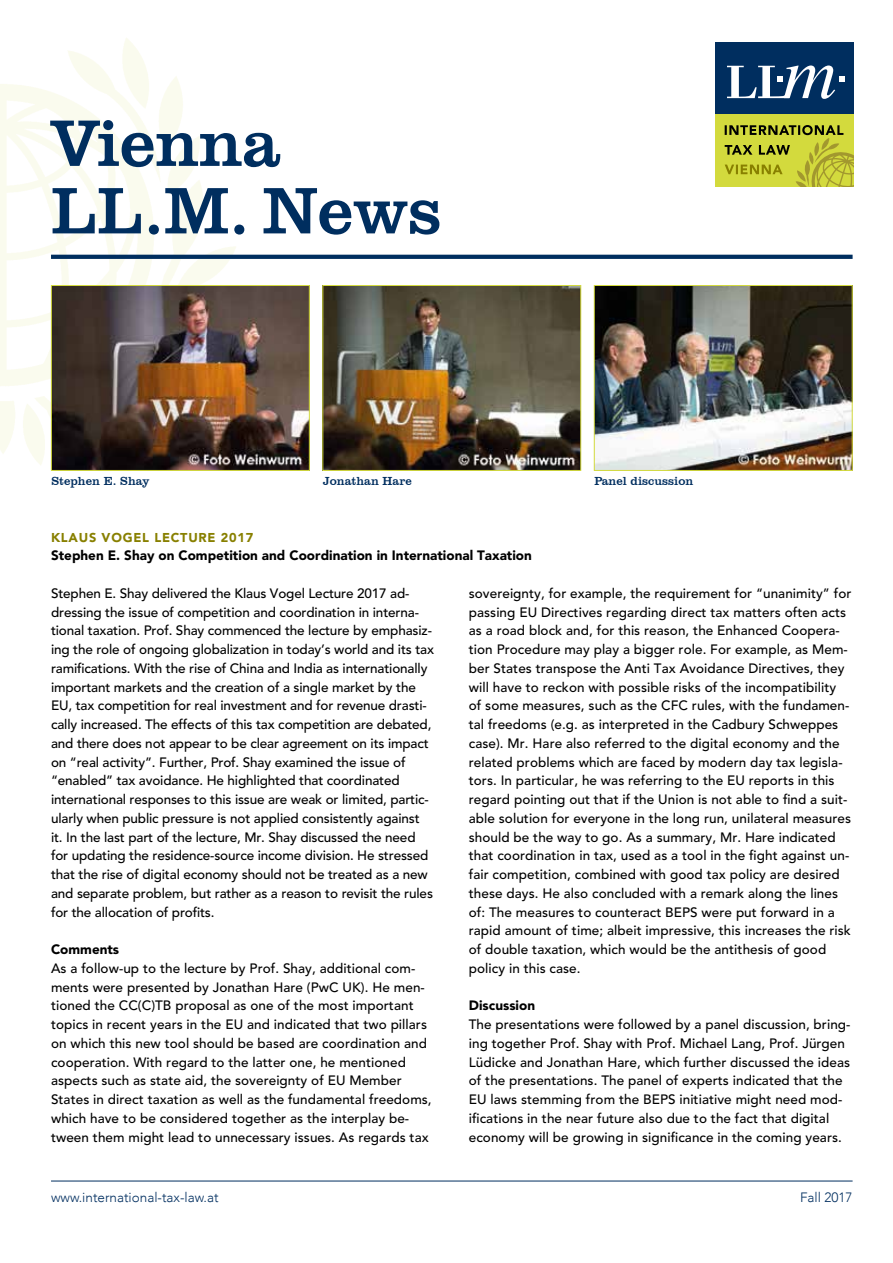
<style>
.page{position:relative;width:893px;height:1263px;background:#fff}
.page>*{position:absolute;margin:0;border:0;box-sizing:border-box;transform-origin:0 0}
.t1{font:67.5px/67.5px "Clarendon BT";letter-spacing:-.01em;color:#002e5f}
.t2{font:500 13.5px/18.8px "Avenir";letter-spacing:.005em;color:#000}
.t3{font:900 13.5px "Avenir";color:#000}
.t4{font:300 13.5px "Avenir";color:#002e5f}
.t5{font:900 12.75px "Avenir";letter-spacing:.06em;color:#888000}
.t6{font:12px "Clarendon BT";color:#002e5f}
</style>
<div class="page">
<hr style="left:51px;top:1181px;width:802px;height:1px;background:#002e5f">
<div style="left:716px;top:43px;width:138px;height:72px;background:#002e5f"></div>
<div style="left:716px;top:115px;width:138px;height:72px;background:#d3da3d"></div>
<svg style="left:727px;top:65px;width:118px;height:34px"></svg>
<svg style="left:725px;top:125px;width:129px;height:62px"></svg>
<svg style="left:51px;top:255px;width:802px;height:4px;background:#043161"></svg>
<img style="left:53px;top:287px;width:255px;height:182px">
<div style="left:51px;top:285px;width:259px;height:186px;border:1px solid #d3da3d"></div>
<img style="left:324px;top:287px;width:255px;height:182px">
<div style="left:322px;top:285px;width:259px;height:186px;border:1px solid #d3da3d"></div>
<img style="left:596px;top:287px;width:255px;height:182px">
<div style="left:594px;top:285px;width:259px;height:186px;border:1px solid #d3da3d"></div>
<h1 class="t1" style="left:51px;top:108px;width:392px">Vienna<br>LL.M. News</h1>
<p class="t6" style="left:51px;top:474px;width:100px">Stephen E. Shay</p>
<p class="t6" style="left:323px;top:474px;width:90px">Jonathan Hare</p>
<p class="t6" style="left:594px;top:474px;width:100px">Panel discussion</p>
<p class="t5" style="left:51px;top:529px;width:204px">KLAUS VOGEL LECTURE 2017</p>
<p class="t3" style="left:51px;top:547px;width:482px">Stephen E. Shay on Competition and Coordination in International Taxation</p>
<p class="t2" style="left:51px;top:584px;width:385px">Stephen E. Shay delivered the Klaus Vogel Lecture 2017 ad&shy;dressing the issue of competition and coordination in interna&shy;tional taxation. Prof. Shay commenced the lecture by emphasiz&shy;ing the role of ongoing globalization in today’s world and its tax ramifications. With the rise of China and India as internationally important markets and the creation of a single market by the EU, tax competition for real investment and for revenue drasti&shy;cally increased. The effects of this tax competition are debated, and there does not appear to be clear agreement on its impact on “real activity”. Further, Prof. Shay examined the issue of “enabled” tax avoidance. He highlighted that coordinated international responses to this issue are weak or limited, partic&shy;ularly when public pressure is not applied consistently against it. In the last part of the lecture, Mr. Shay discussed the need for updating the residence-source income division. He stressed that the rise of digital economy should not be treated as a new and separate problem, but rather as a reason to revisit the rules for the allocation of profits.</p>
<p class="t3" style="left:51px;top:941px;width:70px">Comments</p>
<p class="t2" style="left:51px;top:959px;width:382px">As a follow-up to the lecture by Prof. Shay, additional com&shy;ments were presented by Jonathan Hare (PwC UK). He men&shy;tioned the CC(C)TB proposal as one of the most important topics in recent years in the EU and indicated that two pillars on which this new tool should be based are coordination and cooperation. With regard to the latter one, he mentioned aspects such as state aid, the sovereignty of EU Member States in direct taxation as well as the fundamental freedoms, which have to be considered together as the interplay be&shy;tween them might lead to unnecessary issues. As regards tax</p>
<p class="t2" style="left:469px;top:584px;width:384px">sovereignty, for example, the requirement for “unanimity” for passing EU Directives regarding direct tax matters often acts as a road block and, for this reason, the Enhanced Coopera&shy;tion Procedure may play a bigger role. For example, as Mem&shy;ber States transpose the Anti Tax Avoidance Directives, they will have to reckon with possible risks of the incompatibility of some measures, such as the CFC rules, with the fundamen&shy;tal freedoms (e.g. as interpreted in the Cadbury Schweppes case). Mr. Hare also referred to the digital economy and the related problems which are faced by modern day tax legisla&shy;tors. In particular, he was referring to the EU reports in this regard pointing out that if the Union is not able to find a suit&shy;able solution for everyone in the long run, unilateral measures should be the way to go. As a summary, Mr. Hare indicated that coordination in tax, used as a tool in the fight against un&shy;fair competition, combined with good tax policy are desired these days. He also concluded with a remark along the lines of: The measures to counteract BEPS were put forward in a rapid amount of time; albeit impressive, this increases the risk of double taxation, which would be the antithesis of good policy in this case.</p>
<p class="t3" style="left:469px;top:997px;width:68px">Discussion</p>
<p class="t2" style="left:469px;top:1015px;width:383px">The presentations were followed by a panel discussion, bring&shy;ing together Prof. Shay with Prof. Michael Lang, Prof. Jürgen Lüdicke and Jonathan Hare, which further discussed the ideas of the presentations. The panel of experts indicated that the EU laws stemming from the BEPS initiative might need mod&shy;ifications in the near future also due to the fact that digital economy will be growing in significance in the coming years.</p>
<p class="t4" style="left:51px;top:1190px;width:169px">www.international-tax-law.at</p>
<p class="t4" style="left:800px;top:1190px;width:54px">Fall 2017</p>
</div>
